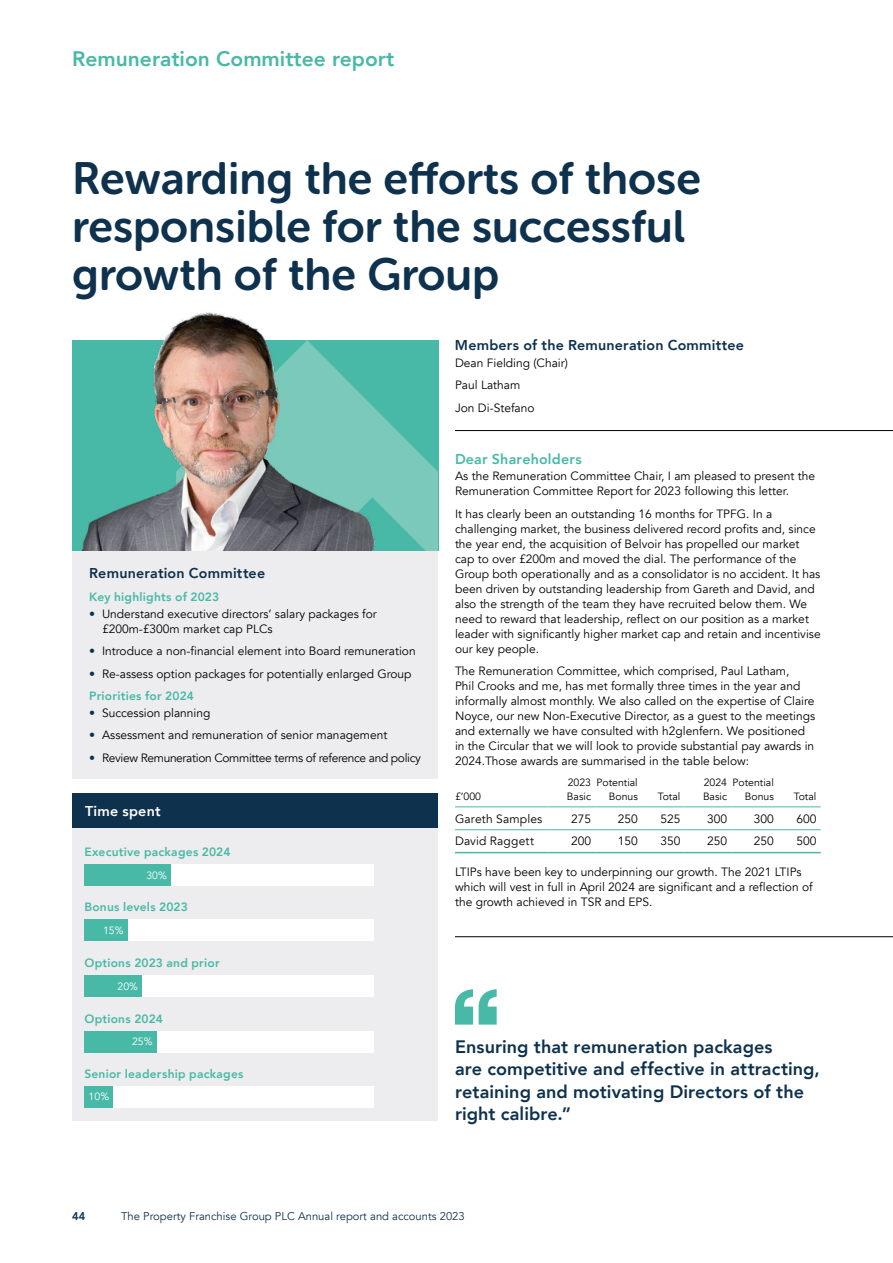
<style>
.page{position:relative;width:893px;height:1263px;background:#fff}
.page>*{position:absolute;margin:0;border:0;box-sizing:border-box;transform-origin:0 0}
.t1{font:45px/48px "Museo Sans Rounded 700";color:#0e314d}
.t2{font:800 21px "Avenir";color:#49b9a7}
.t3{font:800 18px/22.5px "Avenir";letter-spacing:.005em;color:#0e314d}
.t4{font:800 14.25px "Avenir";letter-spacing:.015em;color:#0e314d}
.t5{font:800 14.25px "Avenir";letter-spacing:.015em;color:#49b9a7}
.t6{font:800 14.25px "Avenir";letter-spacing:.015em;color:#fff}
.t7{font:12px/15px "Avenir";color:#000}
.t8{font:800 12px "Avenir";letter-spacing:.02em;color:#49b9a7}
.t9{font:12px "Avenir";letter-spacing:-.03em;color:#000}
.t10{font:11.25px "Avenir";color:#0e314d}
.t11{font:800 11.25px "Avenir";color:#0e314d}
.t12{font:10.5px/13.5px "Avenir";color:#000}
.t13{font:10.5px "Avenir";color:#fff}
.s1{color:#0e314d}
.s2{font-weight:800;color:#49b9a7}
</style>
<div class="page">
<div style="left:72px;top:828px;width:366px;height:292px;background:#ededef"></div>
<div style="left:84px;top:864px;width:290px;height:22px;background:#fff"></div>
<div style="left:84px;top:864px;width:87px;height:22px;background:#49b9a7"></div>
<div style="left:72px;top:551px;width:366px;height:228px;background:#ededef"></div>
<div style="left:84px;top:919px;width:290px;height:22px;background:#fff"></div>
<div style="left:84px;top:919px;width:44px;height:22px;background:#49b9a7"></div>
<div style="left:84px;top:976px;width:290px;height:21px;background:#fff"></div>
<div style="left:84px;top:976px;width:58px;height:21px;background:#49b9a7"></div>
<div style="left:84px;top:1031px;width:290px;height:21px;background:#fff"></div>
<div style="left:84px;top:1031px;width:73px;height:21px;background:#49b9a7"></div>
<div style="left:84px;top:1086px;width:290px;height:21px;background:#fff"></div>
<div style="left:84px;top:1086px;width:29px;height:21px;background:#49b9a7"></div>
<div style="left:72px;top:794px;width:366px;height:34px;background:#0e314d"></div>
<hr style="left:455px;top:806px;width:94px;height:1px;background:#49b9a7">
<hr style="left:549px;top:806px;width:46px;height:1px;background:#49b9a7">
<hr style="left:595px;top:806px;width:47px;height:1px;background:#49b9a7">
<hr style="left:642px;top:806px;width:43px;height:1px;background:#49b9a7">
<hr style="left:685px;top:806px;width:46px;height:1px;background:#49b9a7">
<hr style="left:731px;top:806px;width:47px;height:1px;background:#49b9a7">
<hr style="left:778px;top:806px;width:43px;height:1px;background:#49b9a7">
<hr style="left:455px;top:829px;width:94px;height:1px;background:#49b9a7">
<hr style="left:549px;top:829px;width:46px;height:1px;background:#49b9a7">
<hr style="left:595px;top:829px;width:47px;height:1px;background:#49b9a7">
<hr style="left:642px;top:829px;width:43px;height:1px;background:#49b9a7">
<hr style="left:685px;top:829px;width:46px;height:1px;background:#49b9a7">
<hr style="left:731px;top:829px;width:47px;height:1px;background:#49b9a7">
<hr style="left:778px;top:829px;width:43px;height:1px;background:#49b9a7">
<hr style="left:455px;top:852px;width:94px;height:1px;background:#49b9a7">
<hr style="left:549px;top:852px;width:46px;height:1px;background:#49b9a7">
<hr style="left:595px;top:852px;width:47px;height:1px;background:#49b9a7">
<hr style="left:642px;top:852px;width:43px;height:1px;background:#49b9a7">
<hr style="left:685px;top:852px;width:46px;height:1px;background:#49b9a7">
<hr style="left:731px;top:852px;width:47px;height:1px;background:#49b9a7">
<hr style="left:778px;top:852px;width:43px;height:1px;background:#49b9a7">
<svg style="left:376px;top:340px;width:62px;height:211px;background:#5ebfaf"></svg>
<hr style="left:455px;top:430px;width:438px;height:1px;background:#000">
<hr style="left:455px;top:936px;width:438px;height:1px;background:#000">
<svg style="left:455px;top:989px;width:42px;height:35px"></svg>
<img style="left:72px;top:312px;width:304px;height:239px">
<h2 class="t2" style="left:72px;top:42px;width:323px">Remuneration Committee report</h2>
<h1 class="t1" style="left:72px;top:154px;width:630px">Rewarding the efforts of those responsible for the successful growth of the Group</h1>
<p class="t4" style="left:89px;top:562px;width:177px">Remuneration Committee</p>
<p class="t8" style="left:89px;top:588px;width:131px">Key highlights of 2023</p>
<p class="t7" style="left:102px;top:606px;width:276px;text-indent:-13px"><span class="s1">•</span> Understand executive directors’ salary packages for £200m-£300m market cap PLCs</p>
<p class="t7" style="left:89px;top:644px;width:328px"><span class="s1">•</span> Introduce a non-financial element into Board remuneration</p>
<p class="t7" style="left:89px;top:663px;width:324px;line-height:22.5px"><span class="s1">•</span> Re-assess option packages for potentially enlarged Group<br><span class="s2">Priorities for 2024</span></p>
<p class="t7" style="left:89px;top:705px;width:123px"><span class="s1">•</span> Succession planning</p>
<p class="t7" style="left:89px;top:728px;width:300px"><span class="s1">•</span> Assessment and remuneration of senior management</p>
<p class="t9" style="left:89px;top:750px;width:333px"><span class="s1">•</span> Review Remuneration Committee terms of reference and policy</p>
<p class="t6" style="left:85px;top:800px;width:77px">Time spent</p>
<p class="t8" style="left:84px;top:842px;width:148px">Executive packages 2024</p>
<p class="t13" style="left:146px;top:869px;width:22px">30%</p>
<p class="t8" style="left:84px;top:897px;width:105px">Bonus levels 2023</p>
<p class="t13" style="left:103px;top:924px;width:22px">15%</p>
<p class="t8" style="left:84px;top:954px;width:137px">Options 2023 and prior</p>
<p class="t13" style="left:118px;top:980px;width:22px">20%</p>
<p class="t8" style="left:84px;top:1009px;width:80px">Options 2024</p>
<p class="t13" style="left:132px;top:1035px;width:22px">25%</p>
<p class="t8" style="left:84px;top:1064px;width:161px">Senior leadership packages</p>
<p class="t13" style="left:89px;top:1090px;width:22px">10%</p>
<p class="t4" style="left:455px;top:334px;width:290px">Members of the Remuneration Committee</p>
<p class="t7" style="left:455px;top:352px;width:114px;line-height:22.5px">Dean Fielding (Chair)<br>Paul Latham<br>Jon Di-Stefano</p>
<p class="t5" style="left:455px;top:448px;width:128px">Dear Shareholders</p>
<p class="t7" style="left:455px;top:469px;width:362px">As the Remuneration Committee Chair, I am pleased to present the<br>Remuneration Committee Report for 2023 following this letter.</p>
<p class="t7" style="left:455px;top:506px;width:367px">It has clearly been an outstanding 16 months for TPFG. In a challenging market, the business delivered record profits and, since the year end, the acquisition of Belvoir has propelled our market cap to over £200m and moved the dial. The performance of the Group both operationally and as a consolidator is no accident. It has been driven by outstanding leadership from Gareth and David, and also the strength of the team they have recruited below them. We need to reward that leadership, reflect on our position as a market leader with significantly higher market cap and retain and incentivise our key people.</p>
<p class="t7" style="left:455px;top:664px;width:362px">The Remuneration Committee, which comprised, Paul Latham,<br>Phil Crooks and me, has met formally three times in the year and informally almost monthly. We also called on the expertise of Claire Noyce, our new Non-Executive Director, as a guest to the meetings and externally we have consulted with h2glenfern. We positioned in the Circular that we will look to provide substantial pay awards in 2024.Those awards are summarised in the table below:</p>
<p class="t12" style="left:455px;top:789px;width:28px">£’000</p>
<p class="t12" style="left:567px;top:776px;width:26px">2023<br>Basic</p>
<p class="t12" style="left:596px;top:776px;width:43px;text-align:right">Potential<br>Bonus</p>
<p class="t12" style="left:703px;top:776px;width:26px">2024<br>Basic</p>
<p class="t12" style="left:732px;top:776px;width:43px;text-align:right">Potential<br>Bonus</p>
<p class="t12" style="left:658px;top:789px;width:24px">Total</p>
<p class="t12" style="left:794px;top:789px;width:24px">Total</p>
<p class="t7" style="left:455px;top:811px;width:89px">Gareth Samples</p>
<p class="t7" style="left:571px;top:811px;width:22px">275</p>
<p class="t7" style="left:618px;top:811px;width:22px">250</p>
<p class="t7" style="left:660px;top:811px;width:22px">525</p>
<p class="t7" style="left:707px;top:811px;width:22px">300</p>
<p class="t7" style="left:754px;top:811px;width:22px">300</p>
<p class="t7" style="left:796px;top:811px;width:22px">600</p>
<p class="t7" style="left:455px;top:834px;width:81px">David Raggett</p>
<p class="t7" style="left:571px;top:834px;width:22px">200</p>
<p class="t7" style="left:618px;top:834px;width:22px">150</p>
<p class="t7" style="left:660px;top:834px;width:22px">350</p>
<p class="t7" style="left:707px;top:834px;width:22px">250</p>
<p class="t7" style="left:754px;top:834px;width:22px">250</p>
<p class="t7" style="left:796px;top:834px;width:22px">500</p>
<p class="t7" style="left:455px;top:864px;width:359px">LTIPs have been key to underpinning our growth. The 2021 LTIPs which will vest in full in April 2024 are significant and a reflection of the growth achieved in TSR and EPS.</p>
<h3 class="t3" style="left:455px;top:1035px;width:366px">Ensuring that remuneration packages<br>are competitive and effective in attracting, retaining and motivating Directors of the right calibre.”</h3>
<p class="t11" style="left:72px;top:1207px;width:15px">44</p>
<p class="t10" style="left:121px;top:1209px;width:345px">The Property Franchise Group PLC Annual report and accounts 2023</p>
</div>
